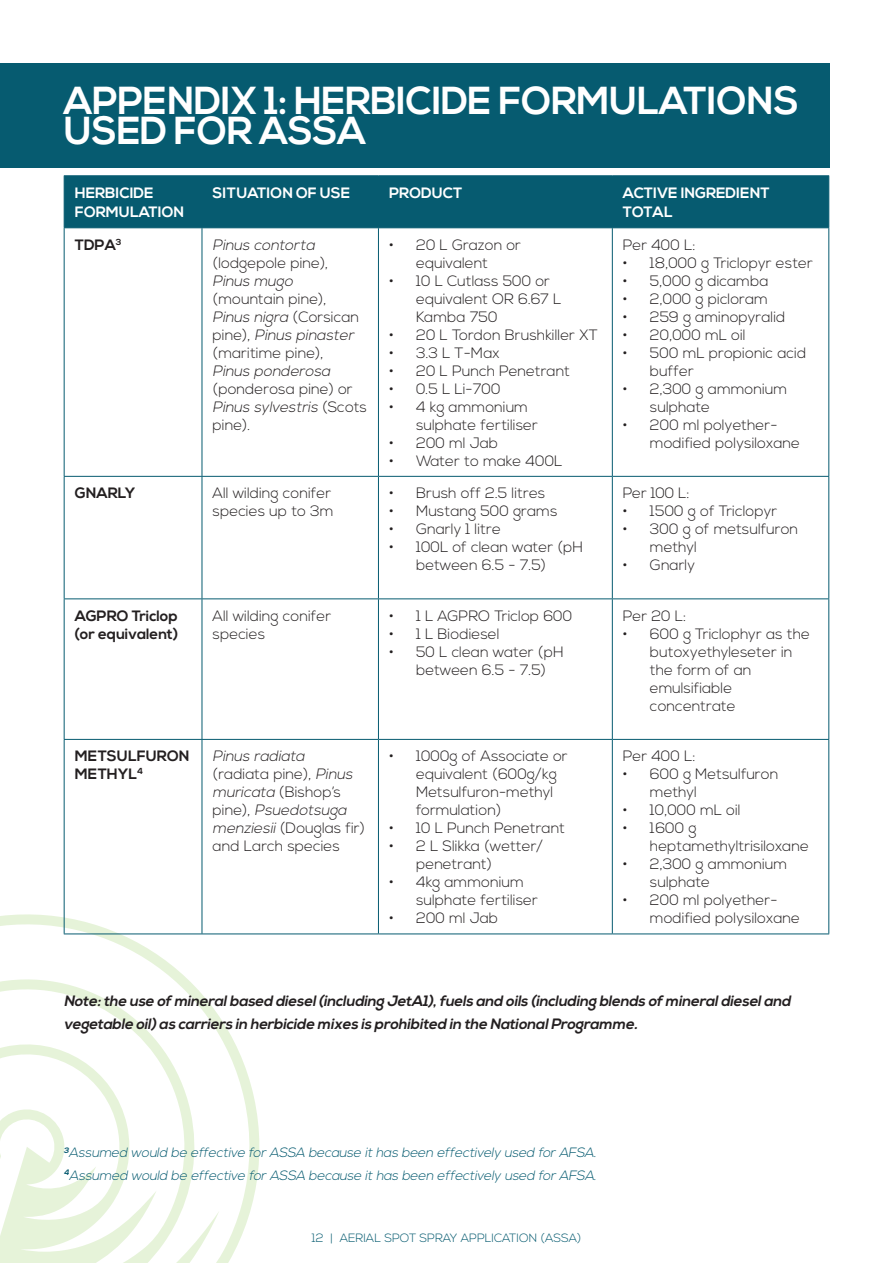
<style>
.page{position:relative;width:893px;height:1263px;background:#fff}
.page>*{position:absolute;margin:0;border:0;box-sizing:border-box;transform-origin:0 0}
.t1{font:700 39px/30px "Nexa";letter-spacing:-.01em;color:#fff}
.t2{font:300 15px/18px "Nexa";color:#231f20}
.BODY{font:italic 700 15px/22.5px "Nexa";color:#231f20}
.t3{font:700 15px/19.5px "Nexa";color:#fff}
.t4{font:700 15px/18px "Nexa";color:#231f20}
.t5{font:italic 300 15px "Nexa";color:#231f20}
.BODY-2{font:italic 300 13.5px/22.5px "Nexa";color:#065b70}
.t6{font:300 12px "Nexa";color:#065b70}
.s1{font-style:italic}
</style>
<div class="page">
<svg style="left:0;top:892px;width:269px;height:371px"></svg>
<div style="left:0;top:64px;width:829px;height:104px;background:#065b70"></div>
<div style="left:65px;top:176px;width:763px;height:51px;background:#065b70"></div>
<hr style="left:202px;top:176px;width:1px;height:51px;background:#065b70">
<hr style="left:378px;top:176px;width:1px;height:51px;background:#065b70">
<hr style="left:612px;top:176px;width:1px;height:51px;background:#065b70">
<hr style="left:64px;top:227px;width:138px;height:1px;background:#065b70">
<hr style="left:202px;top:227px;width:176px;height:1px;background:#065b70">
<hr style="left:202px;top:228px;width:1px;height:248px;background:#065b70">
<hr style="left:378px;top:227px;width:234px;height:1px;background:#065b70">
<hr style="left:378px;top:228px;width:1px;height:248px;background:#065b70">
<hr style="left:612px;top:227px;width:217px;height:1px;background:#065b70">
<hr style="left:612px;top:228px;width:1px;height:248px;background:#065b70">
<hr style="left:64px;top:476px;width:138px;height:1px;background:#065b70">
<hr style="left:202px;top:476px;width:176px;height:1px;background:#065b70">
<hr style="left:202px;top:477px;width:1px;height:121px;background:#065b70">
<hr style="left:378px;top:476px;width:234px;height:1px;background:#065b70">
<hr style="left:378px;top:477px;width:1px;height:121px;background:#065b70">
<hr style="left:612px;top:476px;width:217px;height:1px;background:#065b70">
<hr style="left:612px;top:477px;width:1px;height:121px;background:#065b70">
<hr style="left:64px;top:598px;width:138px;height:1px;background:#065b70">
<hr style="left:202px;top:598px;width:176px;height:1px;background:#065b70">
<hr style="left:202px;top:599px;width:1px;height:140px;background:#065b70">
<hr style="left:378px;top:598px;width:234px;height:1px;background:#065b70">
<hr style="left:378px;top:599px;width:1px;height:140px;background:#065b70">
<hr style="left:612px;top:598px;width:217px;height:1px;background:#065b70">
<hr style="left:612px;top:599px;width:1px;height:140px;background:#065b70">
<hr style="left:202px;top:740px;width:1px;height:193px;background:#065b70">
<hr style="left:378px;top:740px;width:1px;height:193px;background:#065b70">
<hr style="left:612px;top:740px;width:1px;height:193px;background:#065b70">
<hr style="left:64px;top:739px;width:138px;height:1px;background:#065b70">
<hr style="left:202px;top:739px;width:176px;height:1px;background:#065b70">
<hr style="left:378px;top:739px;width:234px;height:1px;background:#065b70">
<hr style="left:64px;top:933px;width:138px;height:1px;background:#065b70">
<hr style="left:202px;top:933px;width:176px;height:1px;background:#065b70">
<hr style="left:378px;top:933px;width:234px;height:1px;background:#065b70">
<hr style="left:64px;top:175px;width:138px;height:1px;background:#065b70">
<hr style="left:64px;top:176px;width:1px;height:51px;background:#065b70">
<hr style="left:202px;top:175px;width:176px;height:1px;background:#065b70">
<hr style="left:378px;top:175px;width:234px;height:1px;background:#065b70">
<hr style="left:612px;top:175px;width:217px;height:1px;background:#065b70">
<hr style="left:828px;top:176px;width:1px;height:51px;background:#065b70">
<hr style="left:64px;top:228px;width:1px;height:248px;background:#065b70">
<hr style="left:828px;top:228px;width:1px;height:248px;background:#065b70">
<hr style="left:64px;top:477px;width:1px;height:121px;background:#065b70">
<hr style="left:828px;top:477px;width:1px;height:121px;background:#065b70">
<hr style="left:64px;top:599px;width:1px;height:140px;background:#065b70">
<hr style="left:828px;top:599px;width:1px;height:140px;background:#065b70">
<hr style="left:64px;top:740px;width:1px;height:193px;background:#065b70">
<hr style="left:828px;top:740px;width:1px;height:193px;background:#065b70">
<hr style="left:612px;top:739px;width:217px;height:1px;background:#065b70">
<hr style="left:612px;top:933px;width:217px;height:1px;background:#065b70">
<p class="t1" style="left:64px;top:87px;width:737px">APPENDIX 1: HERBICIDE FORMULATIONS<br>USED FOR ASSA</p>
<p class="t3" style="left:75px;top:183px;width:80px">HERBICIDE</p>
<p class="t3" style="left:75px;top:203px;width:111px">FORMULATION</p>
<p class="t3" style="left:213px;top:183px;width:139px">SITUATION OF USE</p>
<p class="t3" style="left:389px;top:183px;width:75px">PRODUCT</p>
<p class="t3" style="left:623px;top:183px;width:148px">ACTIVE INGREDIENT<br>TOTAL</p>
<p class="t4" style="left:75px;top:236px;width:48px">TDPA<sup>3</sup></p>
<p class="t5" style="left:213px;top:236px;width:107px">Pinus contorta</p>
<p class="t2" style="left:213px;top:254px;width:117px">(lodgepole pine),<br><span class="s1">Pinus mugo </span>(mountain pine),</p>
<p class="t2" style="left:213px;top:308px;width:148px"><span class="s1">Pinus nigra</span> (Corsican p i n e ) , <span class="s1">Pinus pinaster </span>(maritime pine),</p>
<p class="t5" style="left:213px;top:362px;width:122px">Pinus ponderosa</p>
<p class="t2" style="left:213px;top:380px;width:156px">(ponderosa pine) or<br><span class="s1">Pinus sylvestris</span> ( S c o t s pine).</p>
<p class="t2" style="left:389px;top:236px;width:134px;text-align:center">• 20 L Grazon or equivalent</p>
<p class="t2" style="left:416px;top:272px;width:147px;text-indent:-27px">• 10 L Cutlass 500 or equivalent OR 6.67 L<br>Kamba 750</p>
<p class="t2" style="left:389px;top:326px;width:210px">• 20 L Tordon Brushkiller XT</p>
<p class="t2" style="left:389px;top:344px;width:112px">• 3.3 L T-Max</p>
<p class="t2" style="left:389px;top:362px;width:182px">• 20 L Punch Penetrant</p>
<p class="t2" style="left:389px;top:380px;width:113px">• 0.5 L Li-700</p>
<p class="t2" style="left:416px;top:398px;width:123px;text-indent:-27px">• 4 kg ammonium sulphate fertiliser</p>
<p class="t2" style="left:389px;top:434px;width:110px">• 200 ml Jab</p>
<p class="t2" style="left:389px;top:452px;width:175px">• Water to make 400L</p>
<p class="t2" style="left:623px;top:236px;width:74px">Per 400 L:</p>
<p class="t2" style="left:623px;top:254px;width:192px">• 18,000 g Triclopyr ester</p>
<p class="t2" style="left:623px;top:272px;width:147px">• 5,000 g dicamba</p>
<p class="t2" style="left:623px;top:290px;width:147px">• 2,000 g picloram</p>
<p class="t2" style="left:623px;top:308px;width:164px">• 259 g aminopyralid</p>
<p class="t2" style="left:623px;top:326px;width:124px">• 20,000 mL oil</p>
<p class="t2" style="left:650px;top:344px;width:158px;text-indent:-27px">• 500 mL propionic acid buffer</p>
<p class="t2" style="left:650px;top:380px;width:139px;text-indent:-27px">• 2,300 g ammonium sulphate</p>
<p class="t2" style="left:650px;top:416px;width:152px;text-indent:-27px">• 200 ml polyether&shy;modified polysiloxane</p>
<p class="t4" style="left:75px;top:485px;width:62px">GNARLY</p>
<p class="t2" style="left:213px;top:485px;width:120px">All wilding conifer</p>
<p class="t2" style="left:213px;top:503px;width:123px">species up to 3m</p>
<p class="t2" style="left:389px;top:485px;width:158px">• Brush off 2.5 litres</p>
<p class="t2" style="left:389px;top:503px;width:170px">• Mustang 500 grams</p>
<p class="t2" style="left:389px;top:521px;width:113px">• Gnarly 1 litre</p>
<p class="t2" style="left:416px;top:539px;width:168px;text-indent:-27px">• 100L of clean water (pH between 6.5 - 7.5)</p>
<p class="t2" style="left:623px;top:485px;width:68px">Per 100 L:</p>
<p class="t2" style="left:623px;top:503px;width:156px">• 1500 g of Triclopyr</p>
<p class="t2" style="left:650px;top:521px;width:150px;text-indent:-27px">• 300 g of metsulfuron methyl</p>
<p class="t2" style="left:623px;top:557px;width:74px">• Gnarly</p>
<p class="t4" style="left:75px;top:607px;width:105px">AGPRO Triclop (or equivalent)</p>
<p class="t2" style="left:213px;top:607px;width:120px">All wilding conifer</p>
<p class="t2" style="left:213px;top:625px;width:54px">species</p>
<p class="t2" style="left:389px;top:607px;width:185px">• 1 L AGPRO Triclop 600</p>
<p class="t2" style="left:389px;top:625px;width:112px">• 1 L Biodiesel</p>
<p class="t2" style="left:416px;top:643px;width:149px;text-indent:-27px">• 50 L clean water (pH between 6.5 - 7.5)</p>
<p class="t2" style="left:623px;top:607px;width:65px">Per 20 L:</p>
<p class="t2" style="left:650px;top:625px;width:161px;text-indent:-27px">• 600 g Triclophyr as the butoxyethyleseter in the form of an emulsifiable concentrate</p>
<p class="t4" style="left:75px;top:748px;width:116px">METSULFURON</p>
<p class="t4" style="left:75px;top:766px;width:70px">METHYL<sup>4</sup></p>
<p class="t5" style="left:213px;top:747px;width:97px">Pinus radiata</p>
<p class="t2" style="left:213px;top:766px;width:154px">(radiata pine), <span class="s1">Pinus muricata</span> (Bishop’s<br>p i n e ) , <span class="s1">Psuedotsuga menziesii</span>(Douglas fir) and Larch species</p>
<p class="t2" style="left:416px;top:748px;width:153px;text-indent:-27px">• 1000g of Associate or equivalent (600g/kg<br>Metsulfuron-methyl formulation)</p>
<p class="t2" style="left:389px;top:820px;width:177px">• 10 L Punch Penetrant</p>
<p class="t2" style="left:416px;top:838px;width:129px;text-indent:-27px">• 2 L Slikka (wetter/ penetrant)</p>
<p class="t2" style="left:416px;top:874px;width:123px;text-indent:-27px">• 4kg ammonium sulphate fertiliser</p>
<p class="t2" style="left:389px;top:910px;width:110px">• 200 ml Jab</p>
<p class="t2" style="left:623px;top:748px;width:74px">Per 400 L:</p>
<p class="t2" style="left:650px;top:766px;width:130px;text-indent:-27px">• 600 g Metsulfuron methyl</p>
<p class="t2" style="left:623px;top:802px;width:119px">• 10,000 mL oil</p>
<p class="t2" style="left:650px;top:820px;width:160px;text-indent:-27px">• 1600 g heptamethyltrisiloxane</p>
<p class="t2" style="left:650px;top:856px;width:139px;text-indent:-27px">• 2,300 g ammonium sulphate</p>
<p class="t2" style="left:650px;top:892px;width:152px;text-indent:-27px">• 200 ml polyether&shy;modified polysiloxane</p>
<p class="BODY" style="left:64px;top:990px;width:732px">Note:the use ofmineralbased diesel(including JetA1),fuels and oils (including blends ofmineraldieseland vegetable oil)as carriers in herbicide mixes is prohibited in the NationalProgramme.</p>
<p class="BODY-2" style="left:64px;top:1142px;width:537px"><sup>3</sup>Assumed would be effective forASSA because ithas been effectively used forAFSA.<br><sup>4</sup>Assumed would be effective forASSA because ithas been effectively used forAFSA.</p>
<p class="t6" style="left:312px;top:1231px;width:271px">12 | AERIAL SPOT SPRAY APPLICATION (ASSA)</p>
</div>
